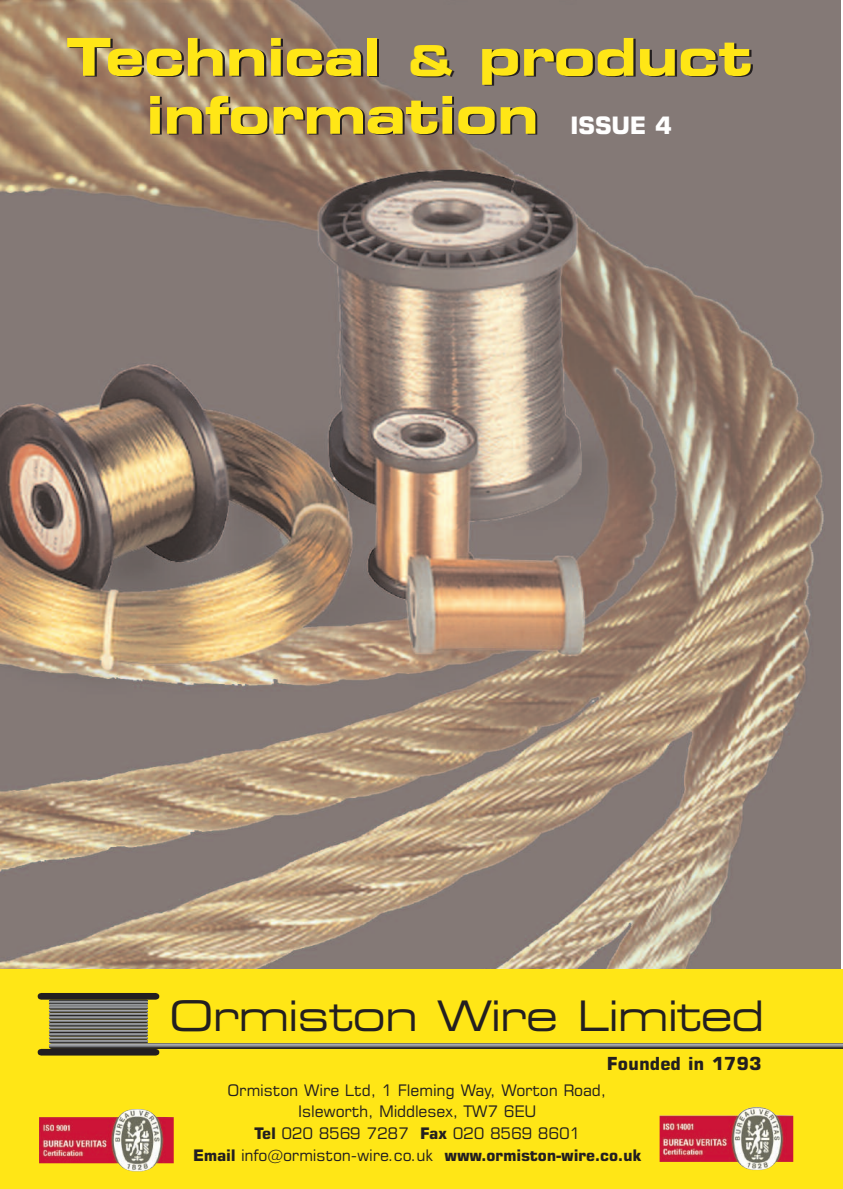
<style>
.page{position:relative;width:843px;height:1189px;background:#fff}
.page>*{position:absolute;margin:0;border:0;box-sizing:border-box;transform-origin:0 0}
.t1{font:700 expanded 52px/58px "Square 721 BT";letter-spacing:-.01em;color:#ffe616;text-align:center}
.t2{font:expanded 42px "Square 721 BT";letter-spacing:-.03em;color:#231f20}
.t3{font:700 18px "Square 721 BT";color:#231f20}
.t4{font:16px/21.8px "Square 721 BT";letter-spacing:-.015em;color:#231f20;text-align:center}
.s1{font-size:42px}
.s2{font-stretch:normal;font-size:24px;color:#fff}
.s3{font-weight:700}
</style>
<div class="page">
<img style="left:0;top:0;width:841px;height:970px">
<div style="left:0;top:970px;width:842px;height:219px;background:#ffe616"></div>
<svg style="left:49px;top:1036px;width:99px;height:4px"></svg>
<svg style="left:49px;top:1033px;width:99px;height:3px"></svg>
<svg style="left:49px;top:1029px;width:99px;height:4px"></svg>
<svg style="left:49px;top:1026px;width:99px;height:4px"></svg>
<svg style="left:49px;top:1023px;width:99px;height:3px"></svg>
<svg style="left:49px;top:1019px;width:99px;height:4px"></svg>
<div style="left:38px;top:993px;width:121px;height:7px;background:#231f20;border-radius:4px"></div>
<div style="left:38px;top:1049px;width:121px;height:7px;background:#231f20;border-radius:4px"></div>
<svg style="left:49px;top:1016px;width:99px;height:4px"></svg>
<svg style="left:49px;top:1012px;width:99px;height:4px"></svg>
<svg style="left:49px;top:1009px;width:99px;height:4px"></svg>
<svg style="left:49px;top:1006px;width:99px;height:3px"></svg>
<svg style="left:49px;top:1002px;width:99px;height:4px"></svg>
<svg style="left:49px;top:999px;width:99px;height:4px"></svg>
<svg style="left:49px;top:1040px;width:99px;height:3px"></svg>
<svg style="left:49px;top:1043px;width:794px;height:6px;background:#6d6c6b"></svg>
<img style="left:39px;top:1109px;width:135px;height:62px">
<img style="left:659px;top:1106px;width:134px;height:64px">
<h1 class="t1" style="left:66px;top:32px;width:688px">Technical <span class="s1">&amp;</span> product information <span class="s2">ISSUE 4</span></h1>
<h2 class="t2" style="left:169px;top:1001px;width:596px">Ormiston Wire Limited</h2>
<p class="t3" style="left:607px;top:1056px;width:156px">Founded in 1793</p>
<p class="t4" style="left:193px;top:1081px;width:450px">Ormiston Wire Ltd, 1 Fleming Way, Worton Road, Isleworth, Middlesex, TW7 6EU<br><span class="s3">Tel</span> 020 8569 7287 <span class="s3">Fax</span> 020 8569 8601<br><span class="s3">Email</span> info@ormiston-wire.co.uk <span class="s3">www.ormiston-wire.co.uk</span></p>
</div>
